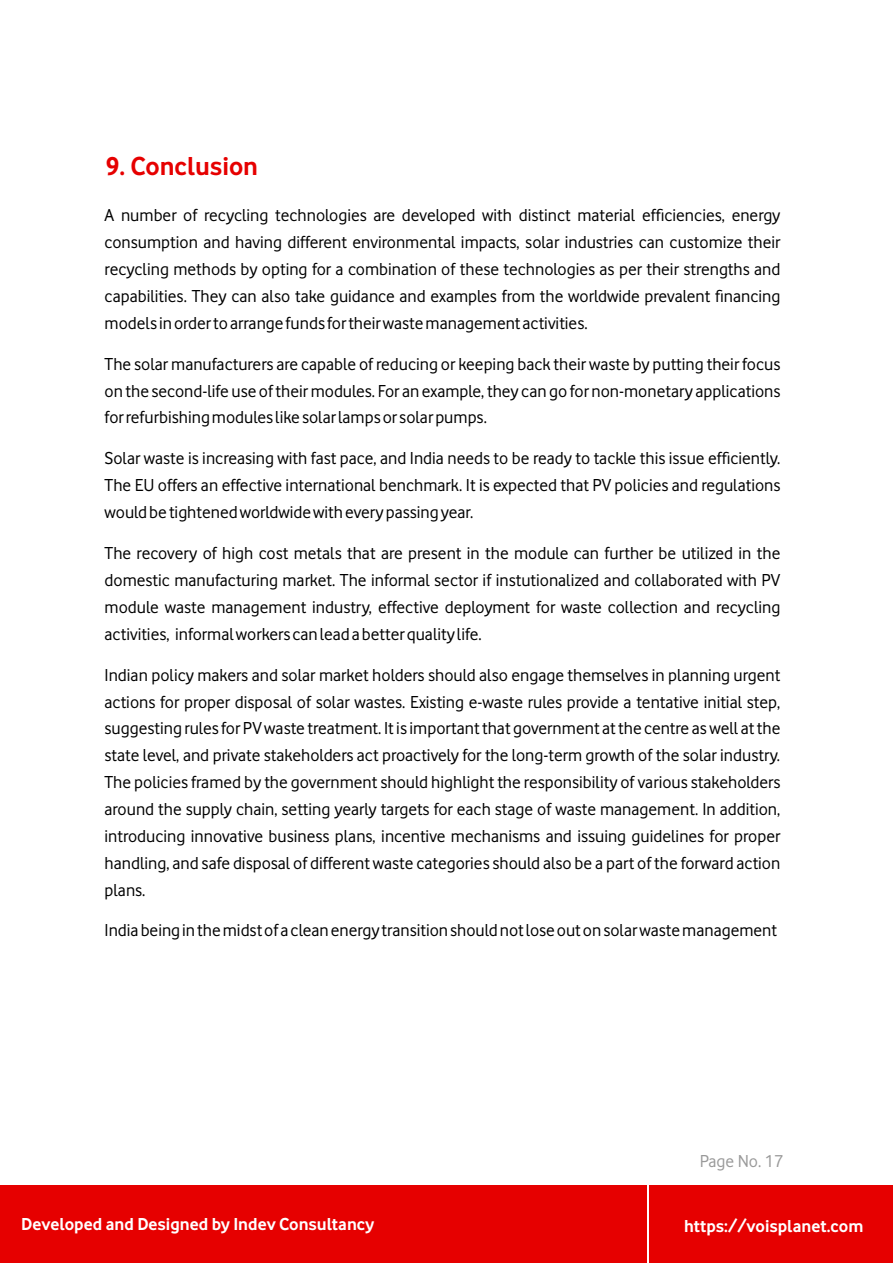
<style>
.page{position:relative;width:893px;height:1263px;background:#fff}
.page>*{position:absolute;margin:0;border:0;box-sizing:border-box;transform-origin:0 0}
.t1{font:700 27px "Vodafone Rg";color:#e60000}
.t2{font:18px/26.8px "Vodafone Rg";color:#000;text-align:justify}
.t3{font:700 18px "Vodafone Rg";color:#fff}
.t4{font:18px "Vodafone Rg";color:#999}
</style>
<div class="page">
<div style="left:0;top:1185px;width:893px;height:78px;background:#e60000"></div>
<hr style="left:647px;top:1185px;width:2px;height:78px;background:#fff">
<h1 class="t1" style="left:106px;top:157px;width:154px">9. Conclusion</h1>
<p class="t2" style="left:105px;top:202px;width:677px">A number of recycling technologies are developed with distinct material efficiencies, energy consumption and having different environmental impacts, solar industries can customize their recycling methods by opting for a combination of these technologies as per their strengths and capabilities. They can also take guidance and examples from the worldwide prevalent financing models in order to arrange funds for their waste management activities.</p>
<p class="t2" style="left:105px;top:351px;width:677px">The solar manufacturers are capable of reducing or keeping back their waste by putting their focus on the second-life use of their modules. For an example, they can go for non-monetary applications for refurbishing modules like solar lamps or solar pumps.</p>
<p class="t2" style="left:105px;top:446px;width:677px">Solar waste is increasing with fast pace, and India needs to be ready to tackle this issue efficiently.<br>The EU offers an effective international benchmark. It is expected that PV policies and regulations would be tightened worldwide with every passing year.</p>
<p class="t2" style="left:105px;top:540px;width:677px">The recovery of high cost metals that are present in the module can further be utilized in the domestic manufacturing market. The informal sector if instutionalized and collaborated with PV module waste management industry, effective deployment for waste collection and recycling activities, informal workers can lead a better quality life.</p>
<p class="t2" style="left:105px;top:662px;width:677px">Indian policy makers and solar market holders should also engage themselves in planning urgent actions for proper disposal of solar wastes. Existing e-waste rules provide a tentative initial step, suggesting rules for PV waste treatment. It is important that government at the centre as well at the state level, and private stakeholders act proactively for the long-term growth of the solar industry.<br>The policies framed by the government should highlight the responsibility of various stakeholders around the supply chain, setting yearly targets for each stage of waste management. In addition, introducing innovative business plans, incentive mechanisms and issuing guidelines for proper handling, and safe disposal of different waste categories should also be a part of the forward action plans.</p>
<p class="t2" style="left:105px;top:918px;width:674px">India being in the midst of a clean energy transition should not lose out on solar waste management</p>
<p class="t4" style="left:700px;top:1152px;width:85px">Page No. 17</p>
<p class="t3" style="left:21px;top:1218px;width:355px">Developed and Designed by Indev Consultancy</p>
<p class="t3" style="left:684px;top:1220px;width:181px">https://voisplanet.com</p>
</div>
